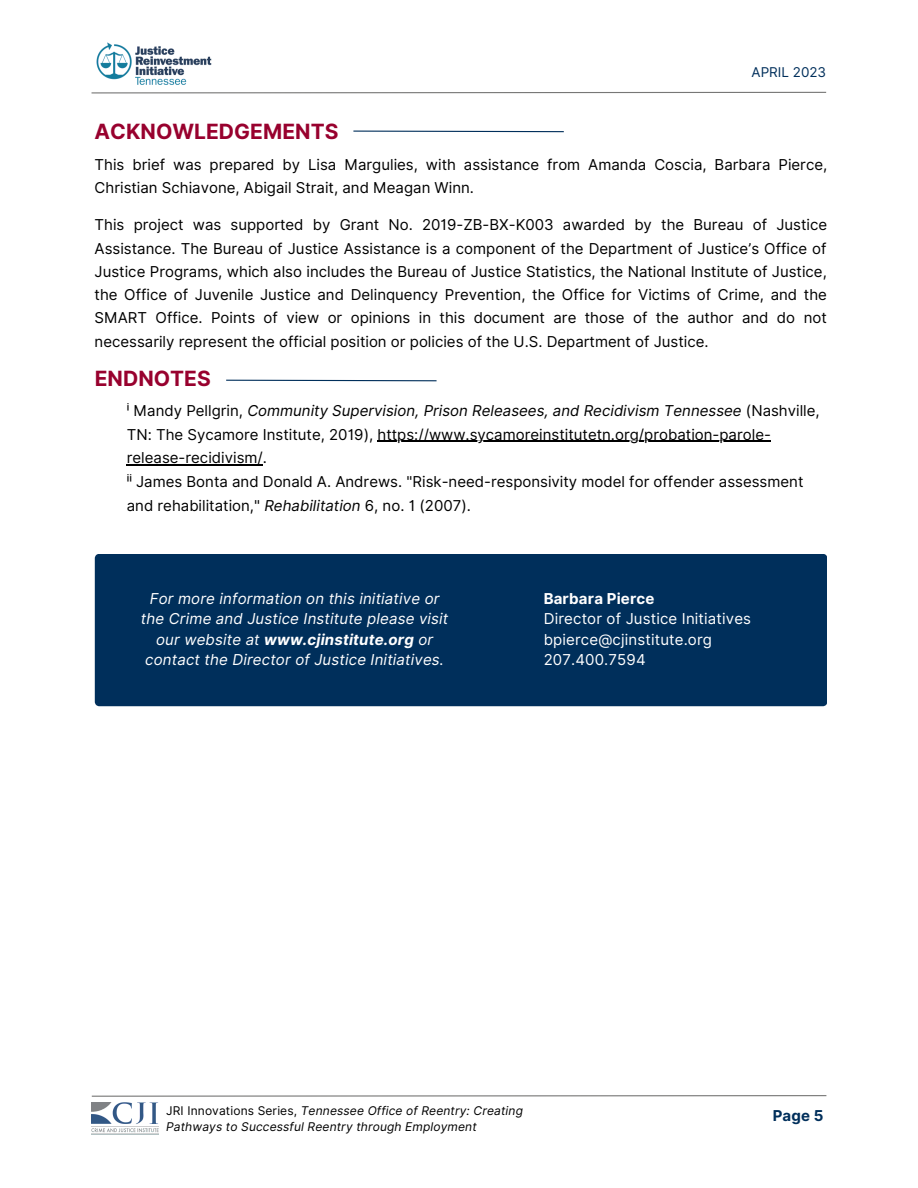
<style>
.page{position:relative;width:918px;height:1188px;background:#fff}
.page>*{position:absolute;margin:0;border:0;box-sizing:border-box;transform-origin:0 0}
.t1{font:700 21px "Inter";color:#98012e}
.t2{font:15px/23.2px "Inter";color:#000}
.t3{font:italic 15px/20.2px "Inter";letter-spacing:.01em;color:#fff;text-align:center}
.t4{font:15px/20.2px "Inter";letter-spacing:.01em;color:#fff}
.t5{font:700 15px "Inter";letter-spacing:.01em;color:#fff}
.t6{font:700 15px "Inter";color:#002f5b}
.t7{font:13.5px "Inter";color:#002f5b}
.t8{font:italic 12px/16px "Inter";letter-spacing:.01em;color:#000}
.s1{font-style:italic}
.s2{font-weight:700}
.s3{font-style:normal}
</style>
<div class="page">
<div style="left:95px;top:554px;width:732px;height:152px;background:#002f5b"></div>
<hr style="left:378px;top:441px;width:393px;height:1px;background:#000">
<hr style="left:127px;top:465px;width:136px;height:1px;background:#000">
<svg style="left:91px;top:91px;width:736px;height:3px"></svg>
<img style="left:96px;top:42px;width:116px;height:43px">
<svg style="left:226px;top:379px;width:211px;height:3px"></svg>
<img style="left:92px;top:1102px;width:66px;height:33px">
<svg style="left:91px;top:1095px;width:736px;height:2px"></svg>
<svg style="left:353px;top:130px;width:211px;height:3px"></svg>
<p class="t7" style="left:752px;top:64px;width:76px">APRIL 2023</p>
<h1 class="t1" style="left:95px;top:119px;width:245px">ACKNOWLEDGEMENTS</h1>
<p class="t2" style="left:95px;top:152px;width:734px">This brief was prepared by Lisa Margulies, with assistance from Amanda Coscia, Barbara Pierce,<br>Christian Schiavone, Abigail Strait, and Meagan Winn.</p>
<p class="t2" style="left:95px;top:213px;width:734px;text-align:justify">This project was supported by Grant No. 2019-ZB-BX-K003 awarded by the Bureau of Justice Assistance. The Bureau of Justice Assistance is a component of the Department of Justice’s Office of Justice Programs, which also includes the Bureau of Justice Statistics, the National Institute of Justice, the Office of Juvenile Justice and Delinquency Prevention, the Office for Victims of Crime, and the SMART Office. Points of view or opinions in this document are those of the author and do not necessarily represent the official position or policies of the U.S. Department of Justice.</p>
<h1 class="t1" style="left:95px;top:366px;width:118px">ENDNOTES</h1>
<p class="t2" style="left:127px;top:399px;width:694px;line-height:23.7px">ⁱ Mandy Pellgrin, <span class="s1">Community Supervision, Prison Releasees, and Recidivism Tennessee</span> (Nashville, TN: The Sycamore Institute, 2019), https://www.sycamoreinstitutetn.org/probation-parole&shy;release-recidivism/.<br>ⁱⁱ James Bonta and Donald A. Andrews. "Risk-need-responsivity model for offender assessment and rehabilitation," <span class="s1">Rehabilitation</span> 6, no. 1 (2007).</p>
<p class="t3" style="left:141px;top:589px;width:309px">For more information on this initiative or the Crime and Justice Institute please visit our website at <span class="s2">www.cjinstitute.org</span> or contact the Director of Justice Initiatives.</p>
<p class="t5" style="left:544px;top:590px;width:112px">Barbara Pierce</p>
<p class="t4" style="left:544px;top:609px;width:209px">Director of Justice Initiatives bpierce@cjinstitute.org<br>207.400.7594</p>
<p class="t8" style="left:166px;top:1102px;width:358px"><span class="s3">JRI Innovations Series,</span> Tennessee Office of Reentry: Creating<br>Pathways to Successful Reentry through Employment</p>
<p class="t6" style="left:773px;top:1107px;width:52px">Page 5</p>
</div>
